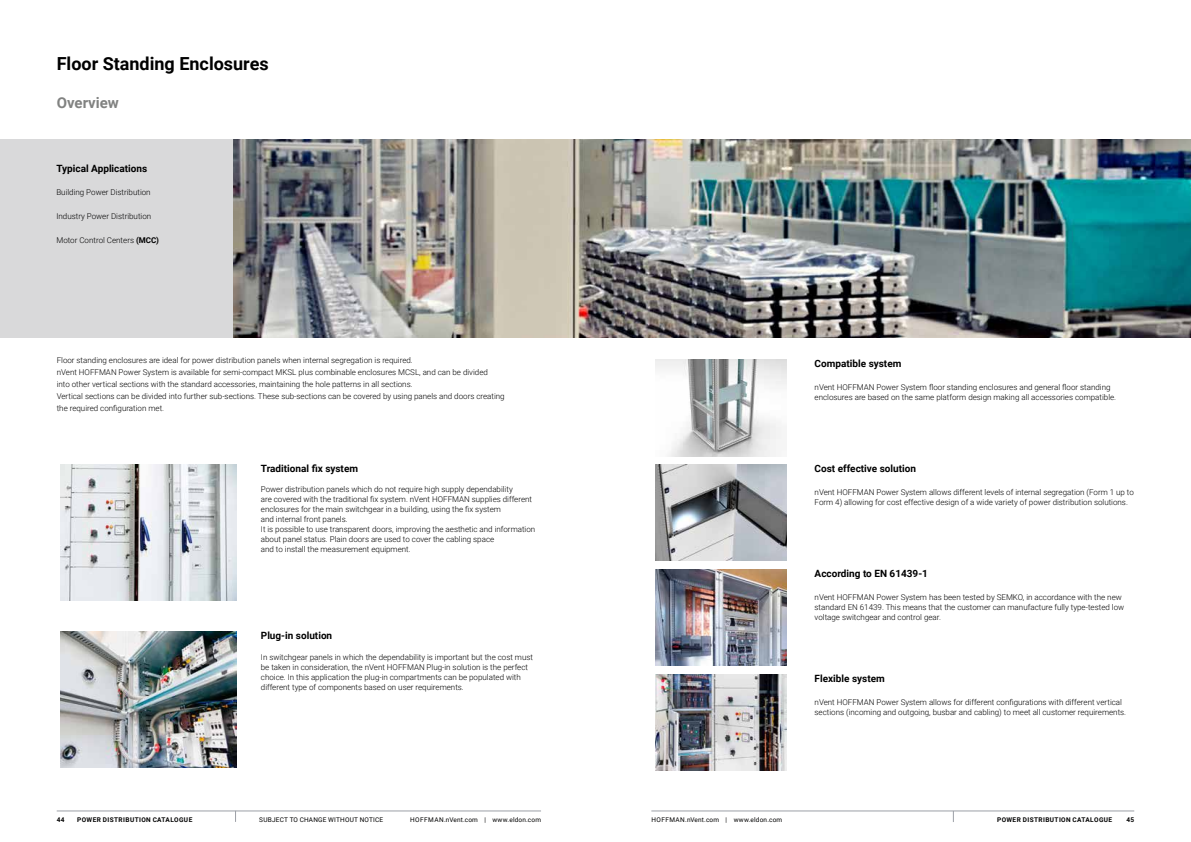
<style>
.page{position:relative;width:1191px;height:842px;background:#fff}
.page>*{position:absolute;margin:0;border:0;box-sizing:border-box;transform-origin:0 0}
.t1{font:700 18px "Roboto";color:#000}
.t2{font:700 15px "Roboto";color:#818281}
.t3{font:700 10px "Roboto";color:#000}
.t4{font:300 8px/10px "Roboto";color:#000}
.t5{font:6.5px "Roboto";letter-spacing:.03em;color:#000}
.t6{font:700 6.5px "Roboto";letter-spacing:.06em;color:#000}
.s1{font-weight:700}
</style>
<div class="page">
<img style="left:656px;top:360px;width:130px;height:96px">
<img style="left:656px;top:464px;width:130px;height:97px">
<img style="left:656px;top:569px;width:130px;height:97px">
<img style="left:656px;top:674px;width:130px;height:97px">
<div style="left:0;top:139px;width:233px;height:199px;background:#d9d9da"></div>
<img style="left:233px;top:139px;width:958px;height:199px">
<img style="left:61px;top:465px;width:175px;height:136px">
<img style="left:61px;top:632px;width:175px;height:136px">
<hr style="left:57px;top:811px;width:484px;height:1px;background:#9c9fa6">
<hr style="left:651px;top:811px;width:483px;height:1px;background:#9c9fa6">
<h1 class="t1" style="left:57px;top:51px;width:213px">Floor Standing Enclosures</h1>
<h2 class="t2" style="left:57px;top:93px;width:64px">Overview</h2>
<p class="t3" style="left:56px;top:161px;width:92px">Typical Applications</p>
<p class="t4" style="left:56px;top:187px;width:96px">Building Power Distribution</p>
<p class="t4" style="left:56px;top:211px;width:96px">Industry Power Distribution</p>
<p class="t4" style="left:56px;top:235px;width:104px">Motor Control Centers <span class="s1">(MCC)</span></p>
<p class="t4" style="left:57px;top:354px;width:449px;line-height:12px">Floor standing enclosures are ideal for power distribution panels when internal segregation is required.<br>nVent HOFFMAN Power System is available for semi-compact MKSL plus combinable enclosures MCSL, and can be divided<br>into other vertical sections with the standard accessories, maintaining the hole patterns in all sections.<br>Vertical sections can be divided into further sub-sections. These sub-sections can be covered by using panels and doors creating the required configuration met.</p>
<p class="t3" style="left:261px;top:462px;width:99px">Traditional fix system</p>
<p class="t4" style="left:261px;top:484px;width:276px">Power distribution panels which do not require high supply dependability<br>are covered with the traditional fix system. nVent HOFFMAN supplies different enclosures for the main switchgear in a building, using the fix system<br>and internal front panels.<br>It is possible to use transparent doors, improving the aesthetic and information about panel status. Plain doors are used to cover the cabling space<br>and to install the measurement equipment.</p>
<p class="t3" style="left:261px;top:629px;width:73px">Plug-in solution</p>
<p class="t4" style="left:261px;top:652px;width:274px">In switchgear panels in which the dependability is important but the cost must be taken in consideration, the nVent HOFFMAN Plug-in solution is the perfect choice. In this application the plug-in compartments can be populated with different type of components based on user requirements.</p>
<p class="t3" style="left:814px;top:357px;width:88px">Compatible system</p>
<p class="t4" style="left:814px;top:382px;width:303px">nVent HOFFMAN Power System floor standing enclosures and general floor standing enclosures are based on the same platform design making all accessories compatible.</p>
<p class="t3" style="left:814px;top:461px;width:103px">Cost effective solution</p>
<p class="t4" style="left:814px;top:487px;width:321px">nVent HOFFMAN Power System allows different levels of internal segregation (Form 1 up to<br>Form 4) allowing for cost effective design of a wide variety of power distribution solutions.</p>
<p class="t3" style="left:814px;top:566px;width:115px">According to EN 61439-1</p>
<p class="t4" style="left:814px;top:592px;width:311px">nVent HOFFMAN Power System has been tested by SEMKO, in accordance with the new standard EN 61439. This means that the customer can manufacture fully type-tested low voltage switchgear and control gear.</p>
<p class="t3" style="left:814px;top:671px;width:72px">Flexible system</p>
<p class="t4" style="left:814px;top:697px;width:313px">nVent HOFFMAN Power System allows for different configurations with different vertical sections (incoming and outgoing, busbar and cabling) to meet all customer requirements.</p>
<p class="t6" style="left:57px;top:815px;width:9px">44</p>
<p class="t6" style="left:77px;top:815px;width:117px">POWER DISTRIBUTION CATALOGUE</p>
<p class="t5" style="left:259px;top:815px;width:125px">SUBJECT TO CHANGE WITHOUT NOTICE</p>
<p class="t5" style="left:410px;top:815px;width:132px">HOFFMAN.nVent.com | www.eldon.com</p>
<p class="t5" style="left:651px;top:815px;width:132px">HOFFMAN.nVent.com | www.eldon.com</p>
<p class="t6" style="left:997px;top:815px;width:117px">POWER DISTRIBUTION CATALOGUE</p>
<p class="t6" style="left:1126px;top:815px;width:9px">45</p>
</div>
